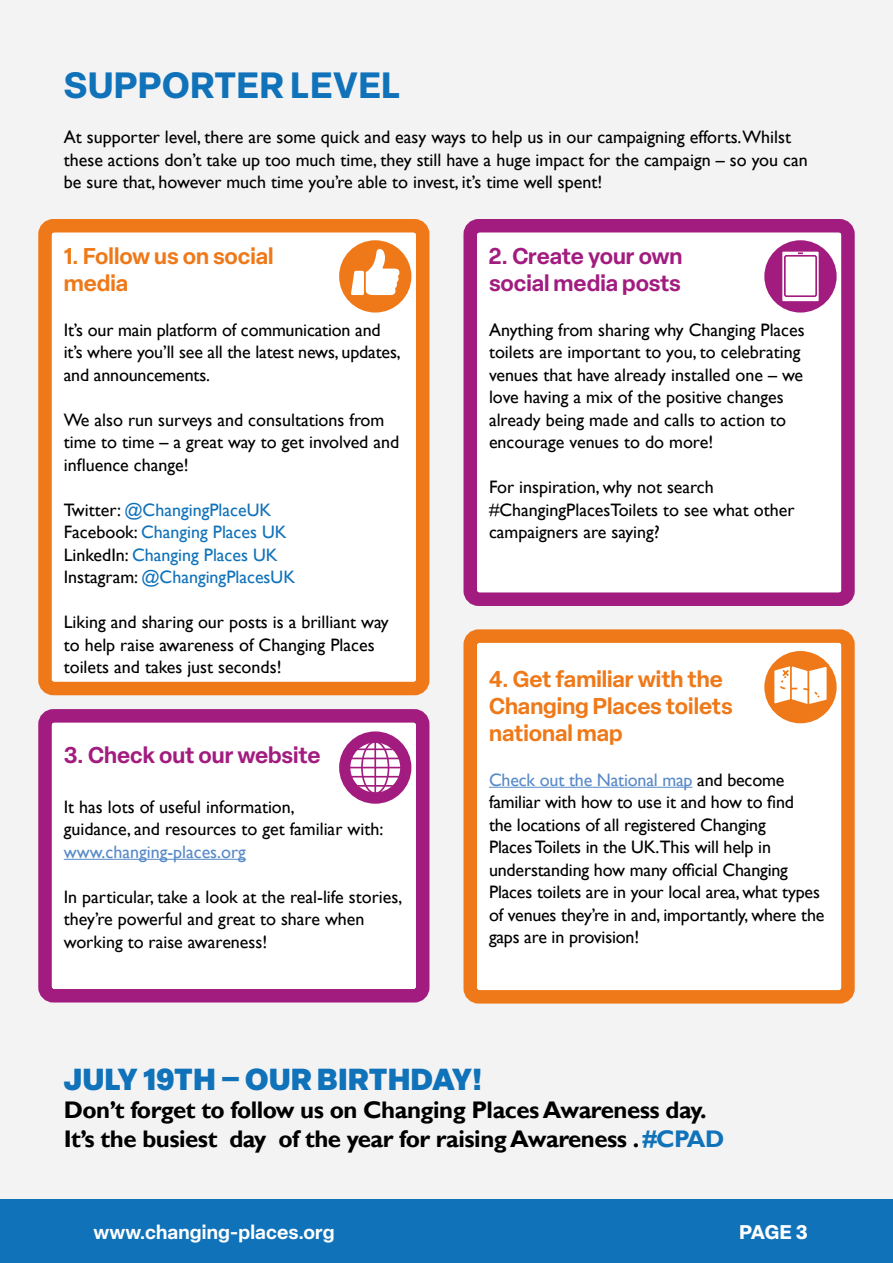
<style>
.page{position:relative;width:893px;height:1263px;background:#f4f3f4}
.page>*{position:absolute;margin:0;border:0;box-sizing:border-box;transform-origin:0 0}
.t1{font:700 36px "Elza";letter-spacing:.02em;color:#1072b9}
.t2{font:900 30px "Elza";letter-spacing:.02em;color:#1072b9}
.t3{font:700 24px/28.8px "Gill Sans";letter-spacing:-.02em;color:#000}
.t4{font:600 22.5px/27px "Elza";color:#ef7918}
.t5{font:600 22.5px/27px "Elza";color:#a21c7f}
.t6{font:600 19.5px "Elza";letter-spacing:.01em;color:#fff}
.t7{font:700 19.5px "Elza";color:#fff}
.t8{font:18px/22.5px "Gill Sans";color:#000}
.t9{font:18px/22.5px "Gill Sans";color:#1072b9}
.t10{font:18px "Gill Sans";color:#588ac8}
.s1{color:#000}
.s2{color:#588ac8}
.s3{color:#1072b9}
</style>
<div class="page">
<div style="left:0;top:1199px;width:893px;height:64px;background:#1072b9"></div>
<div style="left:470px;top:636px;width:378px;height:361px;background:#fff;border-radius:9px"></div>
<div style="left:463px;top:629px;width:392px;height:374px;border:14px solid #ef7918;border-radius:9px"></div>
<div style="left:45px;top:716px;width:378px;height:280px;background:#fff;border-radius:9px"></div>
<div style="left:38px;top:709px;width:391px;height:293px;border:14px solid #a21c7f;border-radius:9px"></div>
<div style="left:470px;top:226px;width:378px;height:373px;background:#fff;border-radius:9px"></div>
<div style="left:463px;top:219px;width:392px;height:387px;border:14px solid #a21c7f;border-radius:9px"></div>
<div style="left:45px;top:226px;width:378px;height:462px;background:#fff;border-radius:9px"></div>
<div style="left:38px;top:219px;width:391px;height:476px;border:14px solid #ef7918;border-radius:9px"></div>
<hr style="left:64px;top:859px;width:182px;height:1px;background:#588ac8">
<hr style="left:489px;top:787px;width:203px;height:1px;background:#588ac8">
<div style="left:339px;top:240px;width:72px;height:73px;background:#ef7918;border-radius:50%"></div>
<svg style="left:351px;top:249px;width:49px;height:46px"></svg>
<div style="left:764px;top:240px;width:73px;height:73px;background:#a21c7f;border-radius:50%"></div>
<div style="left:339px;top:731px;width:72px;height:73px;background:#a21c7f;border-radius:50%"></div>
<div style="left:764px;top:651px;width:73px;height:72px;background:#ef7918;border-radius:50%"></div>
<svg style="left:349px;top:742px;width:52px;height:51px"></svg>
<div style="left:349px;top:741px;width:53px;height:53px;border:2px solid #a21c7f;border-radius:50%"></div>
<hr style="left:349px;top:767px;width:52px;height:1px;background:#a21c7f">
<hr style="left:351px;top:758px;width:48px;height:1px;background:#a21c7f">
<hr style="left:358px;top:748px;width:35px;height:2px;background:#a21c7f">
<hr style="left:358px;top:785px;width:35px;height:2px;background:#a21c7f">
<hr style="left:351px;top:776px;width:48px;height:1px;background:#a21c7f">
<div style="left:361px;top:741px;width:28px;height:53px;border:2px solid #a21c7f;border-radius:50%"></div>
<hr style="left:374px;top:742px;width:2px;height:52px;background:#a21c7f">
<svg style="left:772px;top:663px;width:57px;height:41px"></svg>
<div style="left:781px;top:251px;width:38px;height:51px;background:#fff;border-radius:2px"></div>
<div style="left:781px;top:250px;width:39px;height:53px;border:2px solid #a21c7f;border-radius:2px"></div>
<div style="left:784px;top:255px;width:33px;height:42px;border:2px solid #a21c7f;border-radius:2px"></div>
<h1 class="t1" style="left:64px;top:59px;width:338px">SUPPORTER LEVEL</h1>
<p class="t8" style="left:64px;top:126px;width:745px">At supporter level, there are some quick and easy ways to help us in our campaigning efforts.Whilst these actions don’t take up too much time, they still have a huge impact for the campaign – so you can be sure that, however much time you’re able to invest, it’s time well spent!</p>
<p class="t4" style="left:64px;top:242px;width:211px">1. Follow us on social media</p>
<p class="t8" style="left:64px;top:319px;width:338px">It’s our main platform of communication and it’s where you’ll see all the latest news, updates, and announcements.</p>
<p class="t8" style="left:64px;top:409px;width:337px">We also run surveys and consultations from time to time – a great way to get involved and influence change!</p>
<p class="t9" style="left:64px;top:499px;width:233px"><span class="s1">Twitter:</span> @ChangingPlaceUK<br><span class="s1">Facebook:</span> Changing Places UK<br><span class="s1">LinkedIn:</span> Changing Places UK<br><span class="s1">Instagram:</span> @ChangingPlacesUK</p>
<p class="t8" style="left:64px;top:611px;width:327px">Liking and sharing our posts is a brilliant way to help raise awareness of Changing Places toilets and takes just seconds!</p>
<p class="t5" style="left:64px;top:741px;width:258px">3. Check out our website</p>
<p class="t8" style="left:64px;top:796px;width:321px">It has lots of useful information,<br>guidance, and resources to get familiar with:</p>
<p class="t10" style="left:64px;top:841px;width:184px">www.changing-places.org</p>
<p class="t8" style="left:64px;top:886px;width:340px">In particular, take a look at the real-life stories, they’re powerful and great to share when working to raise awareness!</p>
<p class="t5" style="left:489px;top:242px;width:195px">2. Create your own social media posts</p>
<p class="t8" style="left:489px;top:319px;width:317px">Anything from sharing why Changing Places toilets are important to you, to celebrating venues that have already installed one – we love having a mix of the positive changes already being made and calls to action to encourage venues to do more!</p>
<p class="t8" style="left:489px;top:476px;width:307px">For inspiration, why not search #ChangingPlacesToilets to see what other campaigners are saying?</p>
<p class="t4" style="left:489px;top:665px;width:245px">4. Get familiar with the<br>Changing Places toilets national map</p>
<p class="t8" style="left:489px;top:769px;width:337px"><span class="s2">Check out the National map</span> and become familiar with how to use it and how to find<br>the locations of all registered Changing<br>Places Toilets in the UK.This will help in understanding how many official Changing Places toilets are in your local area, what types of venues they’re in and, importantly, where the gaps are in provision!</p>
<h2 class="t2" style="left:64px;top:1057px;width:419px">JULY 19TH – OUR BIRTHDAY!</h2>
<h3 class="t3" style="left:64px;top:1096px;width:662px">Don’t forget to follow us on Changing Places Awareness day.<br>It’s the busiest day of the year for raising Awareness . <span class="s3">#CPAD</span></h3>
<p class="t6" style="left:94px;top:1218px;width:243px">www.changing-places.org</p>
<p class="t7" style="left:739px;top:1218px;width:70px">PAGE 3</p>
</div>
